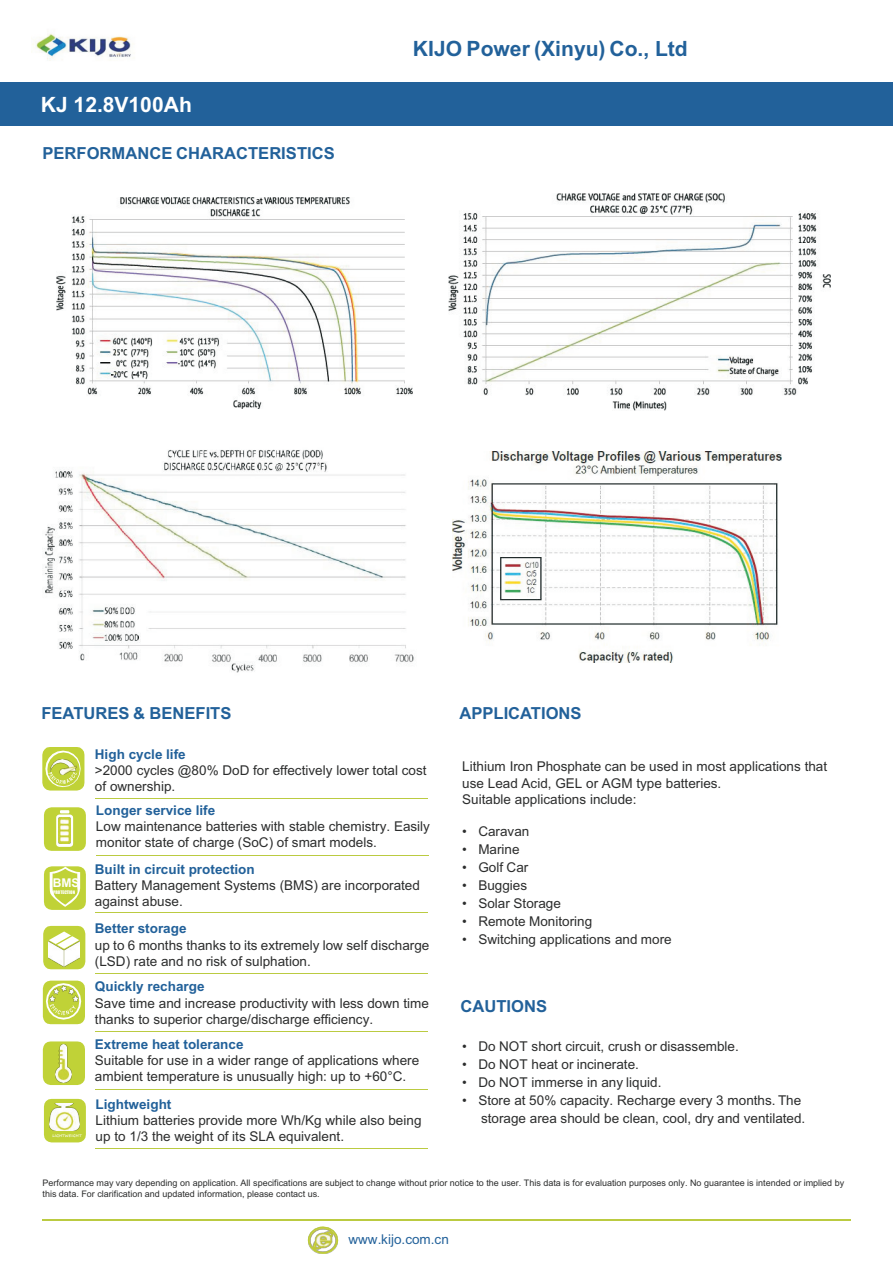
<style>
.page{position:relative;width:893px;height:1263px;background:#fff}
.page>*{position:absolute;margin:0;border:0;box-sizing:border-box;transform-origin:0 0}
.t1{font:700 21.15px "Arial";color:#22619a}
.t2{font:700 21.15px "Arial";color:#fff}
.t3{font:700 16.65px "Arial";color:#22619a}
.t4{font:13.5px/16.2px "Arial";color:#2c2d2d}
.t5{font:700 13.5px "Arial";color:#22619a}
.t6{font:13.5px "Arial";color:#22619a}
.t7{font:700 12.15px "Arial";color:#fff}
.t8{font:9px/10.8px "Arial";color:#2c2d2d}
.t9{font:4.5px "Impact";color:#fff}
.t10{font:700 3.75px "Segoe Print";letter-spacing:.055em;color:#fff}
</style>
<div class="page">
<img style="left:32px;top:33px;width:99px;height:28px">
<div style="left:0;top:82px;width:893px;height:44px;background:#22619a"></div>
<svg style="left:308px;top:1226px;width:30px;height:28px"></svg>
<hr style="left:42px;top:1219px;width:808px;height:1px;background:#bbcb41">
<hr style="left:95px;top:798px;width:332px;height:1px;background:#bbcb41">
<hr style="left:96px;top:855px;width:332px;height:1px;background:#bbcb41">
<hr style="left:95px;top:912px;width:332px;height:1px;background:#bbcb41">
<hr style="left:95px;top:973px;width:332px;height:1px;background:#bbcb41">
<hr style="left:95px;top:1031px;width:332px;height:1px;background:#bbcb41">
<hr style="left:95px;top:1089px;width:332px;height:1px;background:#bbcb41">
<hr style="left:96px;top:1148px;width:332px;height:1px;background:#bbcb41">
<img style="left:56px;top:198px;width:356px;height:211px">
<img style="left:449px;top:194px;width:381px;height:217px">
<img style="left:45px;top:449px;width:369px;height:224px">
<img style="left:453px;top:451px;width:328px;height:212px">
<svg style="left:44px;top:1099px;width:42px;height:43px"></svg>
<img style="left:50px;top:1103px;width:29px;height:27px">
<svg style="left:44px;top:866px;width:42px;height:44px;background:#cad959"></svg>
<svg style="left:43px;top:926px;width:42px;height:43px"></svg>
<svg style="left:43px;top:1041px;width:42px;height:44px"></svg>
<img style="left:56px;top:1045px;width:16px;height:38px">
<svg style="left:44px;top:807px;width:42px;height:44px"></svg>
<img style="left:58px;top:817px;width:13px;height:27px">
<svg style="left:42px;top:747px;width:42px;height:44px;background:#cbd962"></svg>
<svg style="left:43px;top:981px;width:42px;height:43px;background:#c9d85d"></svg>
<h1 class="t2" style="left:41px;top:96px;width:152px">KJ 12.8V100Ah</h1>
<p class="t3" style="left:42px;top:147px;width:294px">PERFORMANCE CHARACTERISTICS</p>
<h1 class="t1" style="left:413px;top:41px;width:276px">KIJO Power (Xinyu) Co., Ltd</h1>
<p class="t3" style="left:41px;top:707px;width:191px">FEATURES &amp; BENEFITS</p>
<p class="t3" style="left:459px;top:707px;width:124px">APPLICATIONS</p>
<p class="t5" style="left:95px;top:749px;width:92px">High cycle life</p>
<p class="t4" style="left:95px;top:763px;width:333px">&gt;2000 cycles @80% DoD for effectively lower total cost of ownership.</p>
<p class="t5" style="left:96px;top:805px;width:121px">Longer service life</p>
<p class="t4" style="left:96px;top:820px;width:335px">Low maintenance batteries with stable chemistry. Easily monitor state of charge (SoC) of smart models.</p>
<p class="t5" style="left:95px;top:864px;width:161px">Built in circuit protection</p>
<p class="t4" style="left:95px;top:878px;width:326px">Battery Management Systems (BMS) are incorporated against abuse.</p>
<p class="t5" style="left:95px;top:924px;width:93px">Better storage</p>
<p class="t4" style="left:95px;top:938px;width:336px">up to 6 months thanks to its extremely low self discharge (LSD) rate and no risk of sulphation.</p>
<p class="t5" style="left:95px;top:982px;width:111px">Quickly recharge</p>
<p class="t4" style="left:95px;top:996px;width:335px">Save time and increase productivity with less down time thanks to superior charge/discharge efficiency.</p>
<p class="t5" style="left:95px;top:1039px;width:150px">Extreme heat tolerance</p>
<p class="t4" style="left:95px;top:1054px;width:326px">Suitable for use in a wider range of applications where ambient temperature is unusually high: up to +60°C.</p>
<p class="t5" style="left:96px;top:1099px;width:77px">Lightweight</p>
<p class="t4" style="left:96px;top:1114px;width:327px">Lithium batteries provide more Wh/Kg while also being up to 1/3 the weight of its SLA equivalent.</p>
<p class="t4" style="left:462px;top:760px;width:366px">Lithium Iron Phosphate can be used in most applications that use Lead Acid, GEL or AGM type batteries.<br>Suitable applications include:</p>
<p class="t4" style="left:462px;top:825px;width:69px">• Caravan</p>
<p class="t4" style="left:462px;top:843px;width:59px">• Marine</p>
<p class="t4" style="left:462px;top:861px;width:68px">• Golf Car</p>
<p class="t4" style="left:462px;top:879px;width:66px">• Buggies</p>
<p class="t4" style="left:462px;top:897px;width:100px">• Solar Storage</p>
<p class="t4" style="left:462px;top:915px;width:131px">• Remote Monitoring</p>
<p class="t4" style="left:462px;top:933px;width:211px">• Switching applications and more</p>
<p class="t7" style="left:53px;top:879px;width:28px">BMS</p>
<p class="t9" style="left:53px;top:890px;width:23px">PROTECTION</p>
<p class="t3" style="left:460px;top:1000px;width:88px">CAUTIONS</p>
<p class="t4" style="left:462px;top:1040px;width:278px">• Do NOT short circuit, crush or disassemble.</p>
<p class="t4" style="left:462px;top:1058px;width:178px">• Do NOT heat or incinerate.</p>
<p class="t4" style="left:462px;top:1076px;width:201px">• Do NOT immerse in any liquid.</p>
<p class="t4" style="left:481px;top:1093px;width:326px;line-height:18px;text-indent:-19px">• Store at 50% capacity. Recharge every 3 months. The storage area should be clean, cool, dry and ventilated.</p>
<p class="t10" style="left:52px;top:1134px;width:31px">LIGHTWEIGHT</p>
<p class="t8" style="left:42px;top:1178px;width:803px">Performance may vary depending on application. All specifications are subject to change without prior notice to the user. This data is for evaluation purposes only. No guarantee is intended or implied by this data. For clarification and updated information, please contact us.</p>
<p class="t6" style="left:348px;top:1234px;width:102px">www.kijo.com.cn</p>
</div>
